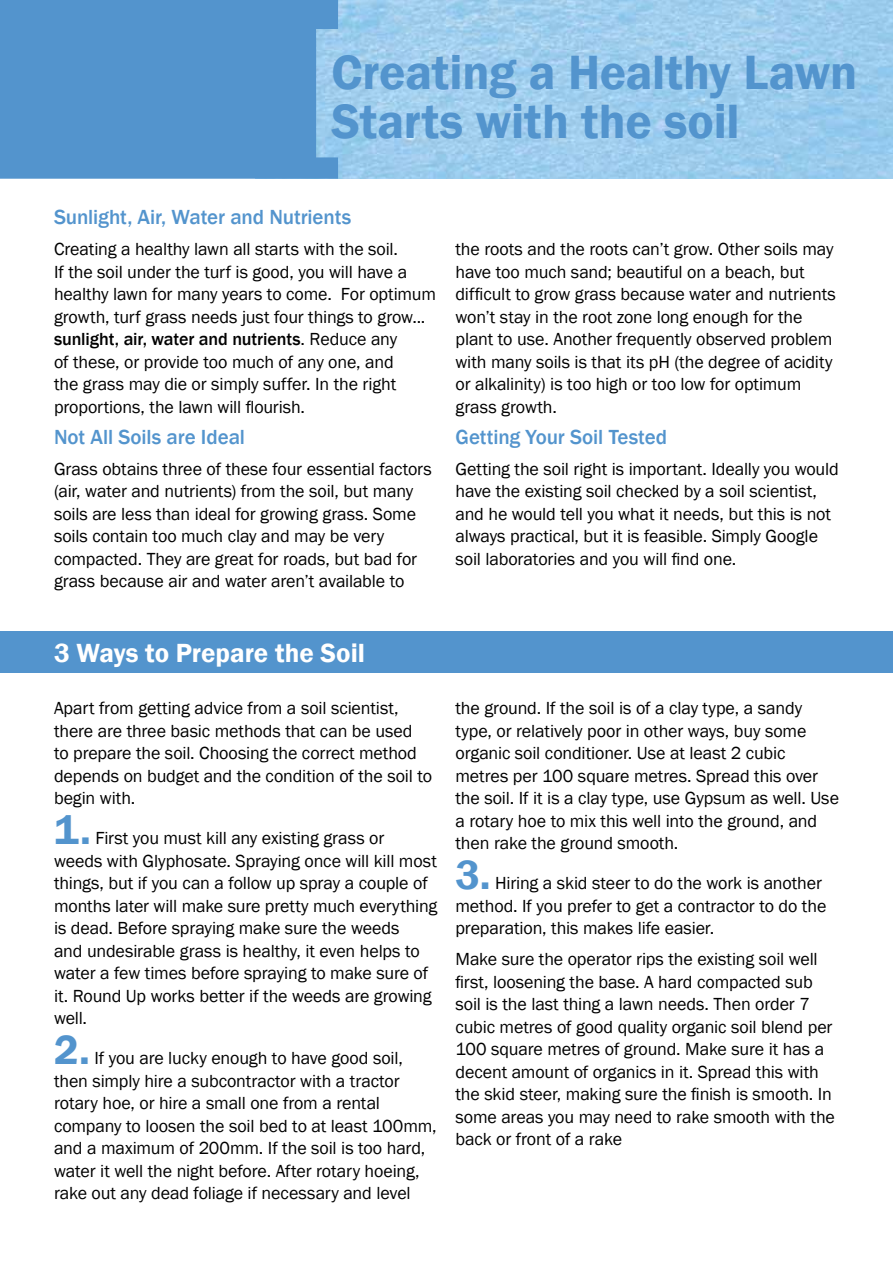
<style>
.page{position:relative;width:893px;height:1263px;background:#fff}
.page>*{position:absolute;margin:0;border:0;box-sizing:border-box;transform-origin:0 0}
.t1{font:600 49.5px/49.5px "Franklin Gothic";letter-spacing:-.005em;color:#5394cd}
.t2{font:600 42px "Franklin Gothic";color:#5394cd}
.t3{font:600 27px "Franklin Gothic";letter-spacing:-.005em;color:#fff}
.t4{font:500 21px "Franklin Gothic";letter-spacing:-.005em;color:#5394cd}
.t5{font:18px/22.5px "Franklin Gothic";letter-spacing:-.01em;color:#000}
.s1{font-weight:500}
</style>
<div class="page">
<img style="left:338px;top:0;width:555px;height:179px">
<div style="left:0;top:0;width:338px;height:179px;background:#5394cd"></div>
<div style="left:0;top:631px;width:893px;height:42px;background:#5394cd"></div>
<h1 class="t1" style="left:331px;top:48px;width:527px">Creating a Healthy Lawn<br>Starts with the soil</h1>
<p class="t4" style="left:54px;top:204px;width:299px">Sunlight, Air, Water and Nutrients</p>
<p class="t5" style="left:54px;top:238px;width:383px">Creating a healthy lawn all starts with the soil.<br>If the soil under the turf is good, you will have a healthy lawn for many years to come. For optimum growth, turf grass needs just four things to grow... <span class="s1">sunlight, air, water and nutrients</span>. Reduce any<br>of these, or provide too much of any one, and<br>the grass may die or simply suffer. In the right proportions, the lawn will flourish.</p>
<p class="t4" style="left:54px;top:424px;width:193px">Not All Soils are Ideal</p>
<p class="t5" style="left:54px;top:458px;width:379px">Grass obtains three of these four essential factors (air, water and nutrients) from the soil, but many soils are less than ideal for growing grass. Some soils contain too much clay and may be very compacted. They are great for roads, but bad for grass because air and water aren’t available to</p>
<p class="t5" style="left:455px;top:238px;width:382px">the roots and the roots can’t grow. Other soils may have too much sand; beautiful on a beach, but difficult to grow grass because water and nutrients won’t stay in the root zone long enough for the plant to use. Another frequently observed problem with many soils is that its pH (the degree of acidity or alkalinity) is too high or too low for optimum grass growth.</p>
<p class="t4" style="left:455px;top:423px;width:213px">Getting Your Soil Tested</p>
<p class="t5" style="left:455px;top:458px;width:385px">Getting the soil right is important. Ideally you would have the existing soil checked by a soil scientist, and he would tell you what it needs, but this is not always practical, but it is feasible. Simply Google soil laboratories and you will find one.</p>
<h3 class="t3" style="left:54px;top:636px;width:312px">3 Ways to Prepare the Soil</h3>
<p class="t5" style="left:54px;top:697px;width:380px">Apart from getting advice from a soil scientist, there are three basic methods that can be used<br>to prepare the soil. Choosing the correct method depends on budget and the condition of the soil to begin with.</p>
<h2 class="t2" style="left:54px;top:804px;width:38px">1.</h2>
<p class="t5" style="left:54px;top:827px;width:385px;text-indent:41px">First you must kill any existing grass or<br>weeds with Glyphosate. Spraying once will kill most things, but if you can a follow up spray a couple of months later will make sure pretty much everything is dead. Before spraying make sure the weeds<br>and undesirable grass is healthy, it even helps to water a few times before spraying to make sure of it. Round Up works better if the weeds are growing well.</p>
<h2 class="t2" style="left:54px;top:1024px;width:37px">2.</h2>
<p class="t5" style="left:54px;top:1047px;width:384px;text-indent:40px">If you are lucky enough to have good soil, then simply hire a subcontractor with a tractor rotary hoe, or hire a small one from a rental company to loosen the soil bed to at least 100mm, and a maximum of 200mm. If the soil is too hard, water it well the night before. After rotary hoeing, rake out any dead foliage if necessary and level</p>
<p class="t5" style="left:455px;top:697px;width:385px">the ground. If the soil is of a clay type, a sandy type, or relatively poor in other ways, buy some organic soil conditioner. Use at least 2 cubic metres per 100 square metres. Spread this over the soil. If it is a clay type, use Gypsum as well. Use a rotary hoe to mix this well into the ground, and then rake the ground smooth.</p>
<h2 class="t2" style="left:455px;top:849px;width:37px">3.</h2>
<p class="t5" style="left:455px;top:872px;width:372px;text-indent:40px">Hiring a skid steer to do the work is another method. If you prefer to get a contractor to do the preparation, this makes life easier.</p>
<p class="t5" style="left:455px;top:948px;width:381px">Make sure the operator rips the existing soil well first, loosening the base. A hard compacted sub soil is the last thing a lawn needs. Then order 7 cubic metres of good quality organic soil blend per 100 square metres of ground. Make sure it has a decent amount of organics in it. Spread this with the skid steer, making sure the finish is smooth. In some areas you may need to rake smooth with the back or front of a rake</p>
</div>
